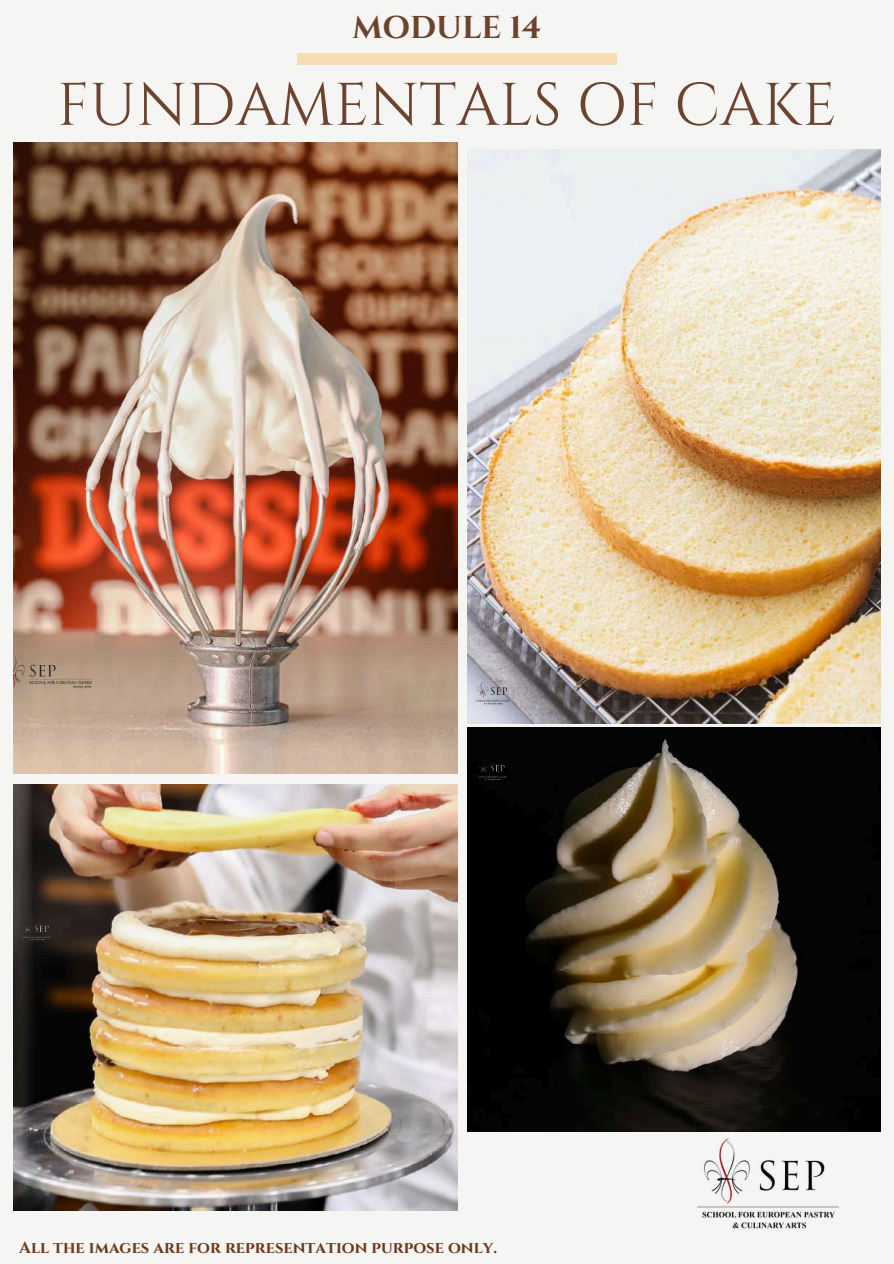
<style>
.page{position:relative;width:894px;height:1264px;background:#fff}
.page>*{position:absolute;margin:0;border:0;box-sizing:border-box;transform-origin:0 0}
.t1{font:60px "Cinzel";color:#6c432e}
.t2{font:700 31.5px "Cinzel";color:#6c432e}
.t3{font:700 16.5px "Cinzel";color:#6e381b}
</style>
<div class="page">
<div style="left:0;top:0;width:893px;height:1263px;background:#f5f5f4"></div>
<div style="left:297px;top:53px;width:320px;height:12px;background:#f5ddb6"></div>
<img style="left:697px;top:1138px;width:142px;height:91px">
<img style="left:14px;top:142px;width:443px;height:631px">
<img style="left:467px;top:727px;width:413px;height:404px">
<img style="left:14px;top:784px;width:443px;height:426px">
<img style="left:467px;top:149px;width:413px;height:574px">
<img style="left:475px;top:675px;width:35px;height:35px">
<img style="left:477px;top:754px;width:31px;height:30px">
<img style="left:21px;top:914px;width:31px;height:31px">
<h2 class="t2" style="left:352px;top:7px;width:190px">MODULE 14</h2>
<h1 class="t1" style="left:57px;top:67px;width:781px">FUNDAMENTALS OF CAKE</h1>
<p class="t3" style="left:19px;top:1236px;width:479px">All the images are for representation purpose only.</p>
</div>
